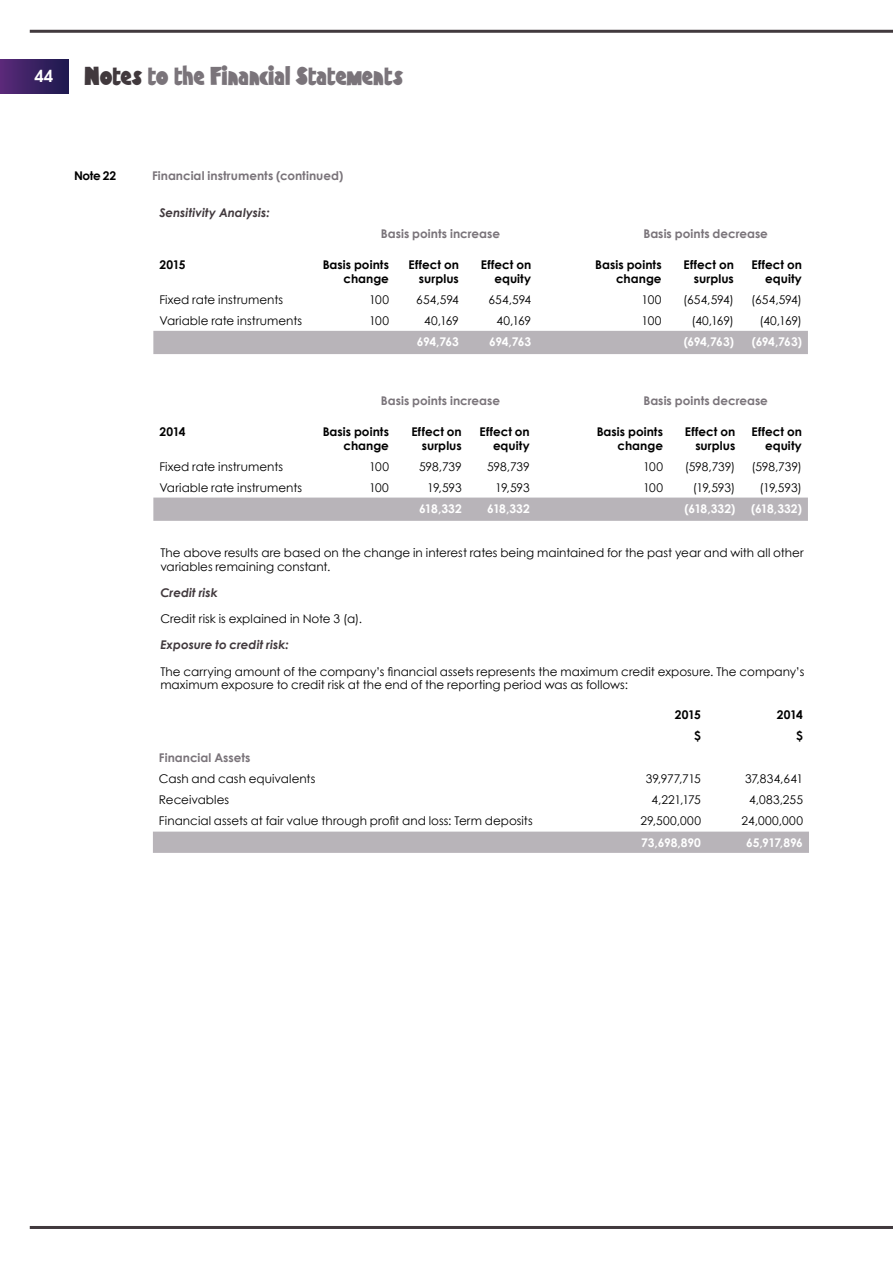
<style>
.page{position:relative;width:893px;height:1263px;background:#fff}
.page>*{position:absolute;margin:0;border:0;box-sizing:border-box;transform-origin:0 0}
.t1{font:30px "Peoplecare Cutout";letter-spacing:-.005em;color:#7a747a}
.t2{font:600 16.5px "Avant Garde";color:#fff}
.t3{font:12px/13.5px "Century Gothic";color:#000}
.t4{font:700 12px/13.5px "Century Gothic";letter-spacing:.005em;color:#000;text-align:right}
.t5{font:700 12px "Century Gothic";letter-spacing:.005em;color:#7a747a}
.t6{font:700 12px "Century Gothic";letter-spacing:-.03em;color:#fff}
.t7{font:italic 700 12px "Century Gothic";color:#41393d}
.s1{color:#41393d}
</style>
<div class="page">
<hr style="left:30px;top:30px;width:863px;height:3px;background:#41393d">
<hr style="left:30px;top:1226px;width:863px;height:3px;background:#41393d">
<div style="left:0;top:60px;width:68px;height:34px;background:linear-gradient(to right,#5a2a79,#1d1a4e)"></div>
<div style="left:153px;top:331px;width:655px;height:23px;background:#b8b4b9"></div>
<div style="left:153px;top:498px;width:655px;height:23px;background:#b8b4b9"></div>
<div style="left:153px;top:832px;width:656px;height:21px;background:#b8b4b9"></div>
<h2 class="t2" style="left:35px;top:65px;width:20px">44</h2>
<h1 class="t1" style="left:85px;top:57px;width:320px"><span class="s1">Notes</span> to the Financial Statements</h1>
<p class="t4" style="left:74px;top:169px;width:44px">Note 22</p>
<p class="t5" style="left:152px;top:168px;width:193px">Financial instruments (continued)</p>
<p class="t7" style="left:159px;top:205px;width:112px">Sensitivity Analysis:</p>
<p class="t5" style="left:381px;top:226px;width:121px">Basis points increase</p>
<p class="t5" style="left:643px;top:226px;width:126px">Basis points decrease</p>
<p class="t4" style="left:159px;top:258px;width:28px">2015</p>
<p class="t4" style="left:323px;top:258px;width:68px">Basis points change</p>
<p class="t4" style="left:409px;top:258px;width:52px">Effect on surplus</p>
<p class="t4" style="left:481px;top:258px;width:52px">Effect on equity</p>
<p class="t4" style="left:595px;top:258px;width:68px">Basis points change</p>
<p class="t4" style="left:683px;top:258px;width:52px">Effect on surplus</p>
<p class="t4" style="left:752px;top:258px;width:52px">Effect on equity</p>
<p class="t3" style="left:159px;top:293px;width:125px">Fixed rate instruments</p>
<p class="t3" style="left:369px;top:293px;width:21px">100</p>
<p class="t3" style="left:416px;top:293px;width:44px">654,594</p>
<p class="t3" style="left:488px;top:293px;width:44px">654,594</p>
<p class="t3" style="left:642px;top:293px;width:21px">100</p>
<p class="t3" style="left:683px;top:293px;width:52px">(654,594)</p>
<p class="t3" style="left:751px;top:293px;width:52px">(654,594)</p>
<p class="t3" style="left:159px;top:314px;width:144px">Variable rate instruments</p>
<p class="t3" style="left:369px;top:314px;width:21px">100</p>
<p class="t3" style="left:424px;top:314px;width:36px">40,169</p>
<p class="t3" style="left:497px;top:314px;width:36px">40,169</p>
<p class="t3" style="left:642px;top:314px;width:21px">100</p>
<p class="t3" style="left:691px;top:314px;width:44px">(40,169)</p>
<p class="t3" style="left:759px;top:314px;width:44px">(40,169)</p>
<p class="t6" style="left:417px;top:334px;width:44px">694,763</p>
<p class="t6" style="left:489px;top:334px;width:44px">694,763</p>
<p class="t6" style="left:684px;top:334px;width:52px">(694,763)</p>
<p class="t6" style="left:752px;top:334px;width:52px">(694,763)</p>
<p class="t5" style="left:381px;top:393px;width:121px">Basis points increase</p>
<p class="t5" style="left:643px;top:393px;width:126px">Basis points decrease</p>
<p class="t4" style="left:159px;top:425px;width:28px">2014</p>
<p class="t4" style="left:323px;top:425px;width:68px">Basis points change</p>
<p class="t4" style="left:411px;top:425px;width:52px">Effect on surplus</p>
<p class="t4" style="left:479px;top:425px;width:52px">Effect on equity</p>
<p class="t4" style="left:597px;top:425px;width:68px">Basis points change</p>
<p class="t4" style="left:685px;top:425px;width:52px">Effect on surplus</p>
<p class="t4" style="left:752px;top:425px;width:52px">Effect on equity</p>
<p class="t3" style="left:159px;top:459px;width:125px">Fixed rate instruments</p>
<p class="t3" style="left:369px;top:459px;width:21px">100</p>
<p class="t3" style="left:419px;top:459px;width:44px">598,739</p>
<p class="t3" style="left:487px;top:459px;width:44px">598,739</p>
<p class="t3" style="left:643px;top:459px;width:21px">100</p>
<p class="t3" style="left:685px;top:459px;width:52px">(598,739)</p>
<p class="t3" style="left:751px;top:459px;width:52px">(598,739)</p>
<p class="t3" style="left:159px;top:480px;width:144px">Variable rate instruments</p>
<p class="t3" style="left:369px;top:480px;width:21px">100</p>
<p class="t3" style="left:427px;top:480px;width:36px">19,593</p>
<p class="t3" style="left:495px;top:480px;width:36px">19,593</p>
<p class="t3" style="left:643px;top:480px;width:21px">100</p>
<p class="t3" style="left:693px;top:480px;width:44px">(19,593)</p>
<p class="t3" style="left:759px;top:480px;width:44px">(19,593)</p>
<p class="t6" style="left:419px;top:501px;width:44px">618,332</p>
<p class="t6" style="left:487px;top:501px;width:44px">618,332</p>
<p class="t6" style="left:684px;top:501px;width:52px">(618,332)</p>
<p class="t6" style="left:751px;top:501px;width:52px">(618,332)</p>
<p class="t3" style="left:160px;top:546px;width:645px">The above results are based on the change in interest rates being maintained for the past year and with all other variables remaining constant.</p>
<p class="t7" style="left:160px;top:585px;width:59px">Credit risk</p>
<p class="t3" style="left:160px;top:612px;width:203px">Credit risk is explained in Note 3 (a).</p>
<p class="t7" style="left:160px;top:637px;width:130px">Exposure to credit risk:</p>
<p class="t3" style="left:160px;top:664px;width:645px">The carrying amount of the company’s financial assets represents the maximum credit exposure. The company’s maximum exposure to credit risk at the end of the reporting period was as follows:</p>
<p class="t4" style="left:675px;top:708px;width:28px">2015</p>
<p class="t4" style="left:777px;top:708px;width:28px">2014</p>
<p class="t4" style="left:694px;top:729px;width:8px">$</p>
<p class="t4" style="left:796px;top:729px;width:8px">$</p>
<p class="t5" style="left:159px;top:750px;width:93px">Financial Assets</p>
<p class="t3" style="left:159px;top:771px;width:158px">Cash and cash equivalents</p>
<p class="t3" style="left:646px;top:771px;width:57px">39,977,715</p>
<p class="t3" style="left:745px;top:771px;width:59px">37,834,641</p>
<p class="t3" style="left:159px;top:793px;width:72px">Receivables</p>
<p class="t3" style="left:651px;top:793px;width:51px">4,221,175</p>
<p class="t3" style="left:749px;top:793px;width:55px">4,083,255</p>
<p class="t3" style="left:159px;top:814px;width:375px">Financial assets at fair value through profit and loss: Term deposits</p>
<p class="t3" style="left:641px;top:814px;width:62px">29,500,000</p>
<p class="t3" style="left:742px;top:814px;width:63px">24,000,000</p>
<p class="t6" style="left:641px;top:835px;width:61px">73,698,890</p>
<p class="t6" style="left:746px;top:835px;width:58px">65,917,896</p>
</div>
